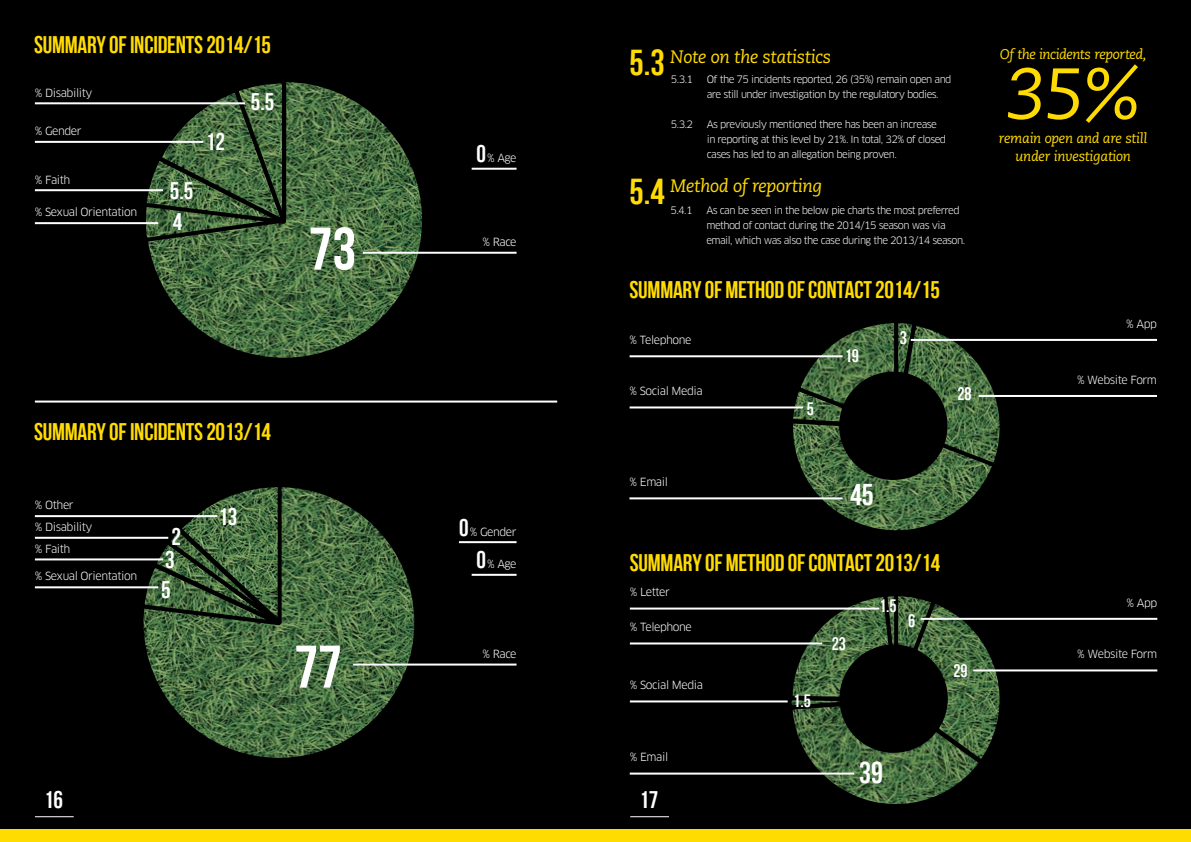
<style>
.page{position:relative;width:1191px;height:842px;background:#000001}
.page>*{position:absolute;margin:0;border:0;box-sizing:border-box;transform-origin:0 0}
.t1{font:italic 72px "Caecilia";color:#ffdc01}
.t2{font:60px "Bebas Neue";color:#fff}
.t3{font:30px "Bebas Neue";color:#fff}
.t4{font:24px "Bebas Neue";letter-spacing:-.01em;color:#ffdc01}
.t5{font:24px/31.5px "Bebas Neue";color:#fff}
.t6{font:italic 18px "Caecilia";letter-spacing:-.02em;color:#ffdc01}
.t7{font:18px "Bebas Neue";color:#fff}
.t8{font:italic 14px/18px "Caecilia";letter-spacing:-.02em;color:#ffdc01;text-align:center}
.t9{font:11px/21.7px "Clan OT";letter-spacing:-.04em;color:#fff}
.t10{font:10px/15px "Clan OT";letter-spacing:-.055em;color:#fff}
.s1{font-family:"Bebas Neue";font-style:normal;font-size:36px}
</style>
<div class="page">
<div style="left:0;top:830px;width:1191px;height:12px;background:#ffdc01"></div>
<hr style="left:630px;top:816px;width:39px;height:1px;background:#fff">
<svg style="left:143px;top:487px;width:277px;height:271px"></svg>
<svg style="left:138px;top:487px;width:147px;height:141px"></svg>
<svg style="left:148px;top:82px;width:280px;height:276px"></svg>
<svg style="left:140px;top:82px;width:149px;height:162px"></svg>
<hr style="left:35px;top:102px;width:210px;height:2px;background:#fff">
<hr style="left:35px;top:401px;width:522px;height:2px;background:#fff">
<hr style="left:35px;top:141px;width:168px;height:2px;background:#fff">
<hr style="left:35px;top:189px;width:128px;height:2px;background:#fff">
<hr style="left:35px;top:222px;width:123px;height:2px;background:#fff">
<hr style="left:363px;top:252px;width:153px;height:2px;background:#fff">
<hr style="left:471px;top:168px;width:45px;height:2px;background:#fff">
<hr style="left:35px;top:515px;width:182px;height:2px;background:#fff">
<hr style="left:35px;top:537px;width:133px;height:2px;background:#fff">
<hr style="left:35px;top:558px;width:128px;height:2px;background:#fff">
<hr style="left:35px;top:586px;width:123px;height:2px;background:#fff">
<hr style="left:353px;top:663px;width:163px;height:2px;background:#fff">
<hr style="left:471px;top:574px;width:45px;height:2px;background:#fff">
<hr style="left:459px;top:541px;width:57px;height:2px;background:#fff">
<hr style="left:35px;top:816px;width:39px;height:1px;background:#fff">
<svg style="left:787px;top:323px;width:223px;height:208px"></svg>
<div style="left:839px;top:372px;width:108px;height:108px;background:#000001;border-radius:50%"></div>
<hr style="left:978px;top:395px;width:179px;height:2px;background:#fff">
<hr style="left:629px;top:497px;width:213px;height:2px;background:#fff">
<hr style="left:910px;top:339px;width:247px;height:2px;background:#fff">
<hr style="left:629px;top:355px;width:213px;height:2px;background:#fff">
<hr style="left:629px;top:406px;width:174px;height:2px;background:#fff">
<svg style="left:785px;top:596px;width:230px;height:208px"></svg>
<div style="left:839px;top:644px;width:108px;height:109px;background:#000001;border-radius:50%"></div>
<hr style="left:973px;top:669px;width:184px;height:2px;background:#fff">
<hr style="left:630px;top:773px;width:224px;height:2px;background:#fff">
<hr style="left:920px;top:618px;width:237px;height:2px;background:#fff">
<hr style="left:630px;top:607px;width:249px;height:2px;background:#fff">
<hr style="left:630px;top:642px;width:192px;height:2px;background:#fff">
<hr style="left:630px;top:700px;width:157px;height:2px;background:#fff">
<h3 class="t4" style="left:34px;top:33px;width:239px">SUMMARY OF INCIDENTS 2014/15</h3>
<p class="t9" style="left:35px;top:82px;width:59px">% Disability</p>
<p class="t9" style="left:35px;top:120px;width:48px">% Gender</p>
<p class="t9" style="left:35px;top:169px;width:37px">% Faith</p>
<p class="t9" style="left:35px;top:201px;width:104px">% Sexual Orientation</p>
<h3 class="t5" style="left:170px;top:174px;width:25px">5.5<br>4</h3>
<h3 class="t5" style="left:206px;top:125px;width:21px">12</h3>
<h3 class="t5" style="left:251px;top:85px;width:25px">5.5</h3>
<h2 class="t2" style="left:309px;top:219px;width:49px">73</h2>
<h3 class="t4" style="left:34px;top:420px;width:239px">SUMMARY OF INCIDENTS 2013/14</h3>
<p class="t9" style="left:35px;top:495px;width:59px">% Other<br>% Disability % Faith</p>
<p class="t9" style="left:35px;top:565px;width:104px">% Sexual Orientation</p>
<h3 class="t5" style="left:165px;top:525px;width:17px;line-height:22.6px">2<br>3</h3>
<h3 class="t5" style="left:161px;top:573px;width:11px">5</h3>
<h3 class="t5" style="left:218px;top:500px;width:21px">13</h3>
<h2 class="t2" style="left:294px;top:637px;width:49px">77</h2>
<h3 class="t5" style="left:44px;top:784px;width:21px">16</h3>
<h3 class="t5" style="left:476px;top:137px;width:11px">0</h3>
<p class="t9" style="left:487px;top:147px;width:31px">% Age</p>
<p class="t9" style="left:482px;top:231px;width:35px">% Race</p>
<h3 class="t5" style="left:459px;top:511px;width:11px">0</h3>
<p class="t9" style="left:470px;top:521px;width:48px">% Gender</p>
<h3 class="t5" style="left:476px;top:543px;width:11px">0</h3>
<p class="t9" style="left:487px;top:553px;width:31px">% Age</p>
<p class="t9" style="left:482px;top:643px;width:35px">% Race</p>
<h3 class="t6" style="left:629px;top:46px;width:203px"><span class="s1">5.3</span> Note on the statistics</h3>
<p class="t10" style="left:671px;top:72px;width:24px">5.3.1</p>
<p class="t10" style="left:707px;top:72px;width:246px">Of the 75 incidents reported, 26 (35%) remain open and are still under investigation by the regulatory bodies.</p>
<p class="t10" style="left:671px;top:117px;width:24px">5.3.2</p>
<p class="t10" style="left:707px;top:117px;width:241px">As previously mentioned there has been an increase in reporting at this level by 21%. In total, 32% of closed cases has led to an allegation being proven.</p>
<h3 class="t6" style="left:629px;top:175px;width:194px"><span class="s1">5.4</span> Method of reporting</h3>
<p class="t10" style="left:670px;top:202px;width:24px">5.4.1</p>
<p class="t10" style="left:706px;top:202px;width:260px">As can be seen in the below pie charts the most preferred method of contact during the 2014/15 season was via email, which was also the case during the 2013/14 season.</p>
<h3 class="t4" style="left:629px;top:277px;width:312px">SUMMARY OF METHOD OF CONTACT 2014/15</h3>
<p class="t9" style="left:629px;top:329px;width:63px">% Telephone</p>
<p class="t9" style="left:629px;top:380px;width:75px">% Social Media</p>
<h3 class="t7" style="left:807px;top:400px;width:9px">5</h3>
<h3 class="t7" style="left:844px;top:347px;width:16px">19</h3>
<h3 class="t7" style="left:900px;top:329px;width:9px">3</h3>
<h3 class="t7" style="left:957px;top:385px;width:16px">28</h3>
<p class="t9" style="left:629px;top:471px;width:40px">% Email</p>
<h3 class="t3" style="left:850px;top:480px;width:25px">45</h3>
<h3 class="t4" style="left:630px;top:550px;width:312px">SUMMARY OF METHOD OF CONTACT 2013/14</h3>
<p class="t9" style="left:630px;top:581px;width:42px">% Letter</p>
<p class="t9" style="left:630px;top:616px;width:63px">% Telephone</p>
<p class="t9" style="left:630px;top:674px;width:75px">% Social Media</p>
<h3 class="t7" style="left:793px;top:692px;width:19px">1.5</h3>
<h3 class="t7" style="left:831px;top:634px;width:16px">23</h3>
<h3 class="t7" style="left:879px;top:597px;width:19px">1.5</h3>
<h3 class="t7" style="left:908px;top:612px;width:9px">6</h3>
<h3 class="t7" style="left:953px;top:662px;width:16px">29</h3>
<p class="t9" style="left:630px;top:747px;width:40px">% Email</p>
<h3 class="t5" style="left:639px;top:784px;width:21px">17</h3>
<h3 class="t3" style="left:859px;top:758px;width:25px">39</h3>
<h3 class="t8" style="left:999px;top:45px;width:148px">Of the incidents reported,</h3>
<h1 class="t1" style="left:1005px;top:53px;width:136px">35%</h1>
<h3 class="t8" style="left:999px;top:129px;width:150px">remain open and are still under investigation</h3>
<p class="t9" style="left:1126px;top:313px;width:32px">% App</p>
<p class="t9" style="left:1077px;top:369px;width:82px">% Website Form</p>
<p class="t9" style="left:1126px;top:592px;width:32px">% App</p>
<p class="t9" style="left:1077px;top:643px;width:82px">% Website Form</p>
</div>
